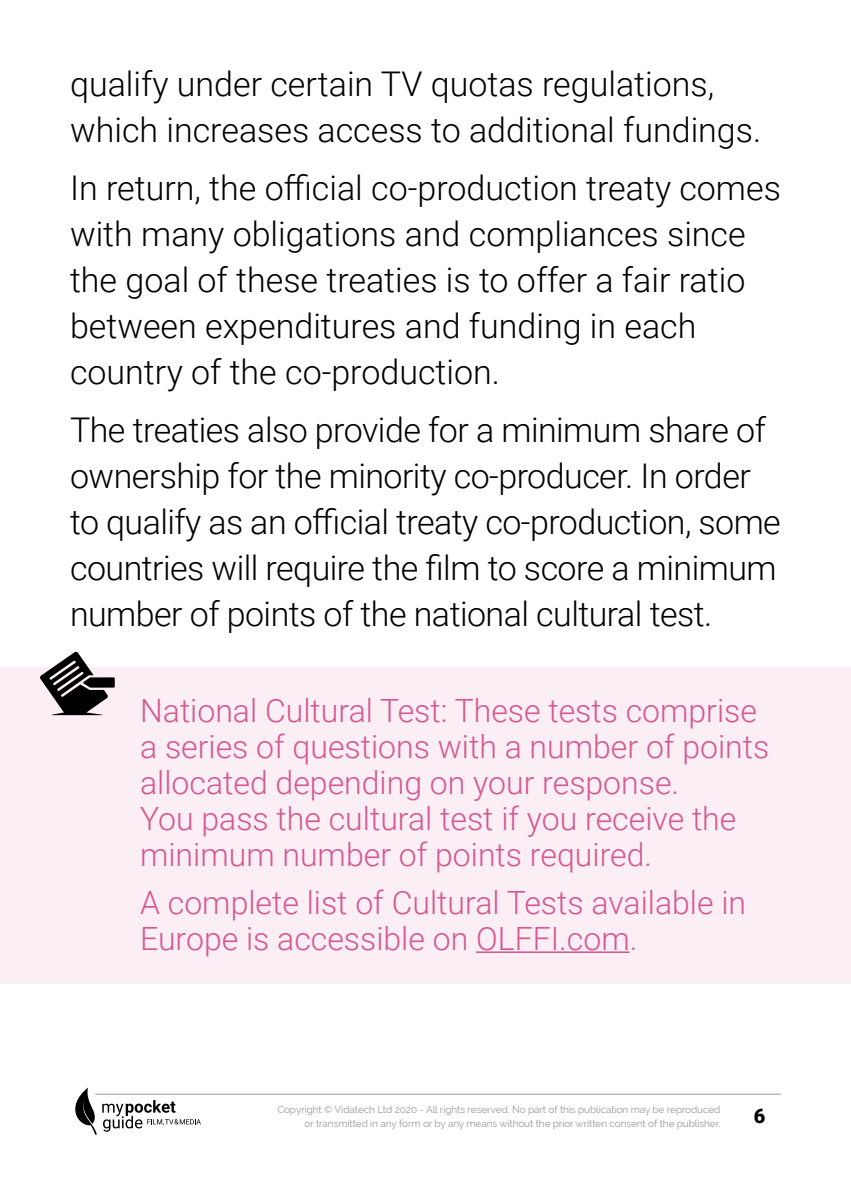
<style>
.page{position:relative;width:851px;height:1191px;background:#fff}
.page>*{position:absolute;margin:0;border:0;box-sizing:border-box;transform-origin:0 0}
.t1{font:300 34px/46px "Roboto";color:#000}
.t2{font:300 32px/36px "Roboto";color:#d55890}
.t3{font:900 20px "Roboto";color:#000}
.t4{font:10px/14px "Raleway";letter-spacing:-.01em;color:#999;text-align:right}
</style>
<div class="page">
<hr style="left:95px;top:1093px;width:685px;height:1px;background:#999">
<svg style="left:75px;top:1087px;width:126px;height:47px"></svg>
<div style="left:0;top:668px;width:850px;height:232px;background:#fbeef4"></div>
<div style="left:0;top:860px;width:850px;height:124px;background:#fbeef4"></div>
<hr style="left:476px;top:951px;width:153px;height:2px;background:#d55890">
<svg style="left:40px;top:651px;width:75px;height:64px"></svg>
<p class="t1" style="left:70px;top:59px;width:692px">qualify under certain TV quotas regulations, which increases access to additional fundings.</p>
<p class="t1" style="left:70px;top:163px;width:712px">In return, the official co-production treaty comes with many obligations and compliances since the goal of these treaties is to offer a fair ratio between expenditures and funding in each country of the co-production.</p>
<p class="t1" style="left:70px;top:405px;width:712px">The treaties also provide for a minimum share of ownership for the minority co-producer. In order to qualify as an official treaty co-production, some countries will require the film to score a minimum number of points of the national cultural test.</p>
<p class="t2" style="left:140px;top:691px;width:630px">National Cultural Test: These tests comprise a series of questions with a number of points allocated depending on your response.<br>You pass the cultural test if you receive the minimum number of points required.</p>
<p class="t2" style="left:140px;top:883px;width:607px">A complete list of Cultural Tests available in<br>Europe is accessible on OLFFI.com.</p>
<p class="t4" style="left:277px;top:1102px;width:444px">Copyright © Vidatech Ltd 2020 - All rights reserved. No part of this publication may be reproduced or transmitted in any form or by any means without the prior written consent of the publisher.</p>
<p class="t3" style="left:753px;top:1102px;width:13px">6</p>
</div>
